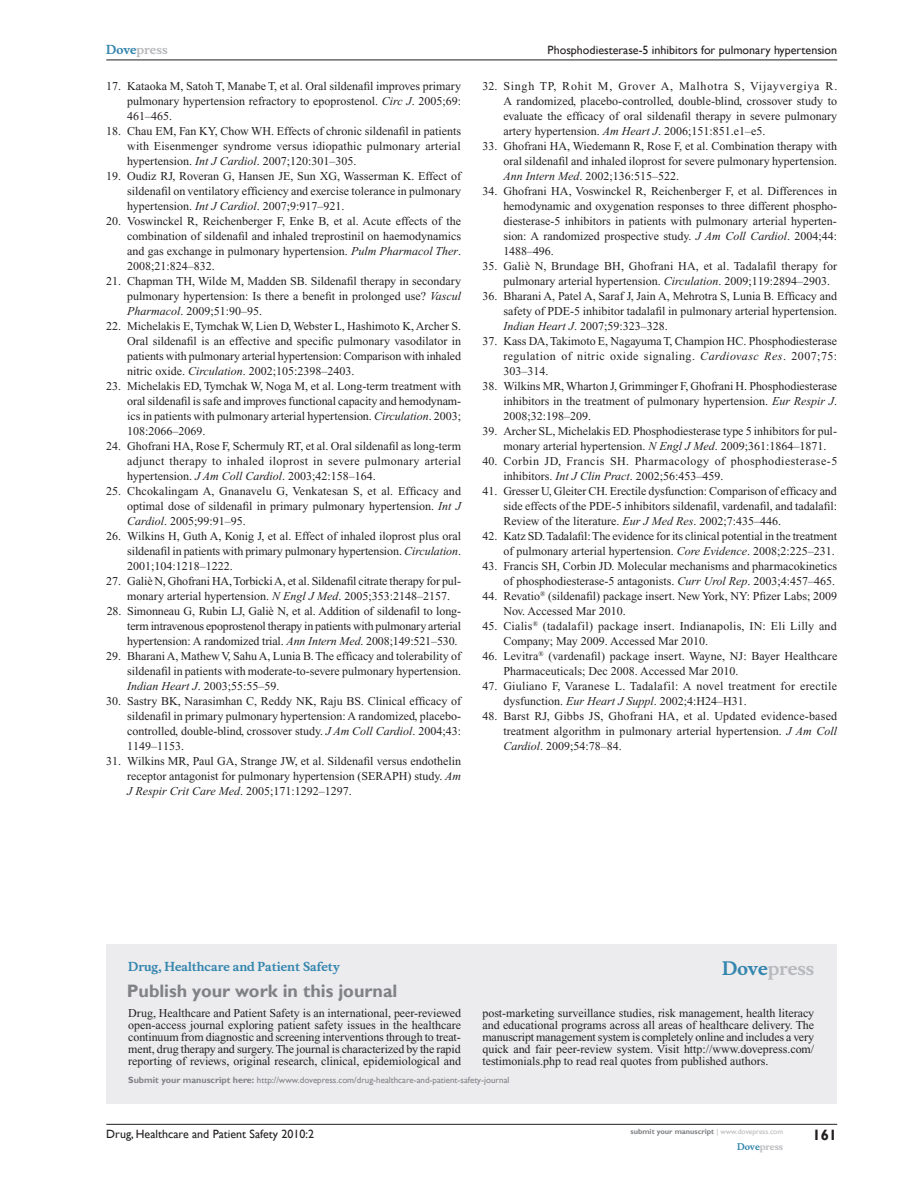
<style>
.page{position:relative;width:918px;height:1188px;background:#fff}
.page>*{position:absolute;margin:0;border:0;box-sizing:border-box;transform-origin:0 0}
.t1{font:700 18px "Gill Sans";color:#808285}
.t2{font:700 18px "Musee";color:#b8b9bc}
.t3{font:700 15px "Gill Sans";color:#231f20}
.t4{font:12px/15px "Times New Roman";color:#231f20;text-align:justify}
.t5{font:12px/15px "Times New Roman";letter-spacing:.02em;color:#231f20}
.t6{font:12px/15px "Times New Roman";letter-spacing:.04em;color:#231f20}
.t7{font:12px "Gill Sans";color:#231f20}
.t8{font:700 12px "Musee";color:#3485ae}
.t9{font:700 12px "Musee";color:#b8b9bc}
.t10{font:9px "Gill Sans";color:#808285}
.t11{font:700 9px "Musee";color:#b8b9bc}
.t12{font:700 7.5px "Gill Sans";color:#808285}
.s1{color:#3485ae}
.s2{font-style:italic}
.s3{font-weight:700}
.s4{font-weight:400;color:#b8b9bc}
</style>
<div class="page">
<div style="left:106px;top:944px;width:731px;height:159px;background:#ececee"></div>
<hr style="left:106px;top:1124px;width:731px;height:1px;background:#231f20">
<hr style="left:106px;top:60px;width:731px;height:1px;background:#231f20">
<p class="t9" style="left:106px;top:43px;width:63px"><span class="s1">Dove</span>press</p>
<p class="t4" style="left:127px;top:79px;width:335px;text-indent:-21px">17. Kataoka M, Satoh T, Manabe T, et al. Oral sildenafil improves primary pulmonary hypertension refractory to epoprostenol. <span class="s2">Circ J</span>. 2005;69:<br>461–465.</p>
<p class="t4" style="left:127px;top:124px;width:335px;text-indent:-21px">18. Chau EM, Fan KY, Chow WH. Effects of chronic sildenafil in patients with Eisenmenger syndrome versus idiopathic pulmonary arterial hypertension. <span class="s2">Int J Cardiol</span>. 2007;120:301–305.</p>
<p class="t4" style="left:127px;top:169px;width:335px;text-indent:-21px">19. Oudiz RJ, Roveran G, Hansen JE, Sun XG, Wasserman K. Effect of sildenafil on ventilatory efficiency and exercise tolerance in pulmonary hypertension. <span class="s2">Int J Cardiol</span>. 2007;9:917–921.</p>
<p class="t4" style="left:127px;top:214px;width:335px;text-indent:-21px">20. Voswinckel R, Reichenberger F, Enke B, et al. Acute effects of the combination of sildenafil and inhaled treprostinil on haemodynamics and gas exchange in pulmonary hypertension. <span class="s2">Pulm Pharmacol Ther</span>.<br>2008;21:824–832.</p>
<p class="t4" style="left:127px;top:274px;width:335px;text-indent:-21px">21. Chapman TH, Wilde M, Madden SB. Sildenafil therapy in secondary pulmonary hypertension: Is there a benefit in prolonged use? <span class="s2">Vascul Pharmacol</span>. 2009;51:90–95.</p>
<p class="t4" style="left:127px;top:319px;width:335px;text-indent:-21px">22. Michelakis E, Tymchak W, Lien D, Webster L, Hashimoto K, Archer S.<br>Oral sildenafil is an effective and specific pulmonary vasodilator in patients with pulmonary arterial hypertension: Comparison with inhaled nitric oxide. <span class="s2">Circulation</span>. 2002;105:2398–2403.</p>
<p class="t4" style="left:127px;top:379px;width:335px;text-indent:-21px">23. Michelakis ED, Tymchak W, Noga M, et al. Long-term treatment with oral sildenafil is safe and improves functional capacity and hemodynam&shy;ics in patients with pulmonary arterial hypertension. <span class="s2">Circulation</span>. 2003; 108:2066–2069.</p>
<p class="t4" style="left:127px;top:439px;width:335px;text-indent:-21px">24. Ghofrani HA, Rose F, Schermuly RT, et al. Oral sildenafil as long-term adjunct therapy to inhaled iloprost in severe pulmonary arterial hypertension. <span class="s2">J Am Coll Cardiol</span>. 2003;42:158–164.</p>
<p class="t4" style="left:127px;top:484px;width:335px;text-indent:-21px">25. Chcokalingam A, Gnanavelu G, Venkatesan S, et al. Efficacy and optimal dose of sildenafil in primary pulmonary hypertension. <span class="s2">Int J Cardiol</span>. 2005;99:91–95.</p>
<p class="t4" style="left:127px;top:529px;width:335px;text-indent:-21px">26. Wilkins H, Guth A, Konig J, et al. Effect of inhaled iloprost plus oral sildenafil in patients with primary pulmonary hypertension. <span class="s2">Circulation</span>.<br>2001;104:1218–1222.</p>
<p class="t4" style="left:127px;top:574px;width:335px;text-indent:-21px">27. Galiè N, Ghofrani HA, Torbicki A, et al. Sildenafil citrate therapy for pul&shy;monary arterial hypertension. <span class="s2">N Engl J Med</span>. 2005;353:2148–2157.</p>
<p class="t4" style="left:127px;top:604px;width:335px;text-indent:-21px">28. Simonneau G, Rubin LJ, Galiè N, et al. Addition of sildenafil to long&shy;term intravenous epoprostenol therapy in patients with pulmonary arterial hypertension: A randomized trial. <span class="s2">Ann Intern Med</span>. 2008;149:521–530.</p>
<p class="t4" style="left:127px;top:649px;width:335px;text-indent:-21px">29. Bharani A, Mathew V, Sahu A, Lunia B. The efficacy and tolerability of sildenafil in patients with moderate-to-severe pulmonary hypertension.<br><span class="s2">Indian Heart J</span>. 2003;55:55–59.</p>
<p class="t4" style="left:127px;top:694px;width:335px;text-indent:-21px">30. Sastry BK, Narasimhan C, Reddy NK, Raju BS. Clinical efficacy of sildenafil in primary pulmonary hypertension: A randomized, placebo&shy;controlled, double-blind, crossover study. <span class="s2">J Am Coll Cardiol</span>. 2004;43:<br>1149–1153.</p>
<p class="t4" style="left:127px;top:754px;width:335px;text-indent:-21px">31. Wilkins MR, Paul GA, Strange JW, et al. Sildenafil versus endothelin receptor antagonist for pulmonary hypertension (SERAPH) study. <span class="s2">Am J Respir Crit Care Med</span>. 2005;171:1292–1297.</p>
<p class="t7" style="left:548px;top:43px;width:291px">Phosphodiesterase-5 inhibitors for pulmonary hypertension</p>
<p class="t4" style="left:503px;top:79px;width:335px;text-indent:-21px">32. Singh TP, Rohit M, Grover A, Malhotra S, Vijayvergiya R.<br>A randomized, placebo-controlled, double-blind, crossover study to evaluate the efficacy of oral sildenafil therapy in severe pulmonary artery hypertension. <span class="s2">Am Heart J</span>. 2006;151:851.e1–e5.</p>
<p class="t4" style="left:503px;top:139px;width:335px;text-indent:-21px">33. Ghofrani HA, Wiedemann R, Rose F, et al. Combination therapy with oral sildenafil and inhaled iloprost for severe pulmonary hypertension.<br><span class="s2">Ann Intern Med</span>. 2002;136:515–522.</p>
<p class="t4" style="left:503px;top:184px;width:335px;text-indent:-21px">34. Ghofrani HA, Voswinckel R, Reichenberger F, et al. Differences in hemodynamic and oxygenation responses to three different phospho&shy;diesterase-5 inhibitors in patients with pulmonary arterial hyperten&shy;sion: A randomized prospective study. <span class="s2">J Am Coll Cardiol</span>. 2004;44:<br>1488–496.</p>
<p class="t4" style="left:503px;top:259px;width:335px;text-indent:-21px">35. Galiè N, Brundage BH, Ghofrani HA, et al. Tadalafil therapy for pulmonary arterial hypertension. <span class="s2">Circulation</span>. 2009;119:2894–2903.</p>
<p class="t4" style="left:503px;top:289px;width:335px;text-indent:-21px">36. Bharani A, Patel A, Saraf J, Jain A, Mehrotra S, Lunia B. Efficacy and safety of PDE-5 inhibitor tadalafil in pulmonary arterial hypertension.<br><span class="s2">Indian Heart J</span>. 2007;59:323–328.</p>
<p class="t4" style="left:503px;top:334px;width:335px;text-indent:-21px">37. Kass DA, Takimoto E, Nagayuma T, Champion HC. Phosphodiesterase regulation of nitric oxide signaling. <span class="s2">Cardiovasc Res</span>. 2007;75:<br>303–314.</p>
<p class="t4" style="left:503px;top:379px;width:335px;text-indent:-21px">38. Wilkins MR, Wharton J, Grimminger F, Ghofrani H. Phosphodiesterase inhibitors in the treatment of pulmonary hypertension. <span class="s2">Eur Respir J</span>.<br>2008;32:198–209.</p>
<p class="t4" style="left:503px;top:424px;width:335px;text-indent:-21px">39. Archer SL, Michelakis ED. Phosphodiesterase type 5 inhibitors for pul&shy;monary arterial hypertension. <span class="s2">N Engl J Med</span>. 2009;361:1864–1871.</p>
<p class="t6" style="left:503px;top:454px;width:335px;text-indent:-21px">40. Corbin JD, Francis SH. Pharmacology of phosphodiesterase-5 inhibitors. <span class="s2">Int J Clin Pract</span>. 2002;56:453–459.</p>
<p class="t4" style="left:503px;top:484px;width:335px;text-indent:-21px">41. Gresser U, Gleiter CH. Erectile dysfunction: Comparison of efficacy and side effects of the PDE-5 inhibitors sildenafil, vardenafil, and tadalafil:<br>Review of the literature. <span class="s2">Eur J Med Res</span>. 2002;7:435–446.</p>
<p class="t4" style="left:482px;top:529px;width:356px;text-align:right">42. Katz SD. Tadalafil: The evidence for its clinical potential in the treatment of pulmonary arterial hypertension. <span class="s2">Core Evidence</span>. 2008;2:225–231.</p>
<p class="t4" style="left:482px;top:559px;width:356px;text-align:right">43. Francis SH, Corbin JD. Molecular mechanisms and pharmacokinetics of phosphodiesterase-5 antagonists. <span class="s2">Curr Urol Rep</span>. 2003;4:457–465.</p>
<p class="t4" style="left:503px;top:589px;width:335px;text-indent:-21px">44. Revatio<sup>®</sup> (sildenafil) package insert. New York, NY: Pfizer Labs; 2009<br>Nov. Accessed Mar 2010.</p>
<p class="t5" style="left:503px;top:619px;width:335px;text-indent:-21px">45. Cialis<sup>®</sup> (tadalafil) package insert. Indianapolis, IN: Eli Lilly and<br>Company; May 2009. Accessed Mar 2010.</p>
<p class="t4" style="left:503px;top:649px;width:335px;text-indent:-21px">46. Levitra<sup>®</sup> (vardenafil) package insert. Wayne, NJ: Bayer Healthcare<br>Pharmaceuticals; Dec 2008. Accessed Mar 2010.</p>
<p class="t5" style="left:503px;top:679px;width:335px;text-indent:-21px">47. Giuliano F, Varanese L. Tadalafil: A novel treatment for erectile dysfunction. <span class="s2">Eur Heart J Suppl</span>. 2002;4:H24–H31.</p>
<p class="t4" style="left:503px;top:709px;width:335px;text-indent:-21px">48. Barst RJ, Gibbs JS, Ghofrani HA, et al. Updated evidence-based treatment algorithm in pulmonary arterial hypertension. <span class="s2">J Am Coll Cardiol</span>. 2009;54:78–84.</p>
<p class="t8" style="left:128px;top:959px;width:213px">Drug, Healthcare and Patient Safety</p>
<h1 class="t1" style="left:127px;top:980px;width:272px">Publish your work in this journal</h1>
<h1 class="t2" style="left:722px;top:958px;width:94px"><span class="s1">Dove</span>press</h1>
<p class="t4" style="left:128px;top:1007px;width:334px;line-height:12px">Drug, Healthcare and Patient Safety is an international, peer-reviewed open-access journal exploring patient safety issues in the healthcare continuum from diagnostic and screening interventions through to treat&shy;ment, drug therapy and surgery. The journal is characterized by the rapid reporting of reviews, original research, clinical, epidemiological and</p>
<p class="t4" style="left:482px;top:1007px;width:333px;line-height:12px">post-marketing surveillance studies, risk management, health literacy and educational programs across all areas of healthcare delivery. The manuscript management system is completely online and includes a very quick and fair peer-review system. Visit http://www.dovepress.com/ testimonials.php to read real quotes from published authors.</p>
<p class="t10" style="left:128px;top:1075px;width:383px"><span class="s3">Submit your manuscript here:</span> http://www.dovepress.com/drug-healthcare-and-patient-safety-journal</p>
<p class="t7" style="left:106px;top:1127px;width:209px">Drug, Healthcare and Patient Safety 2010:2</p>
<p class="t12" style="left:631px;top:1127px;width:154px">submit your manuscript <span class="s4">| www.dovepress.com</span></p>
<p class="t11" style="left:737px;top:1141px;width:48px"><span class="s1">Dove</span>press</p>
<p class="t3" style="left:812px;top:1126px;width:26px">161</p>
</div>
